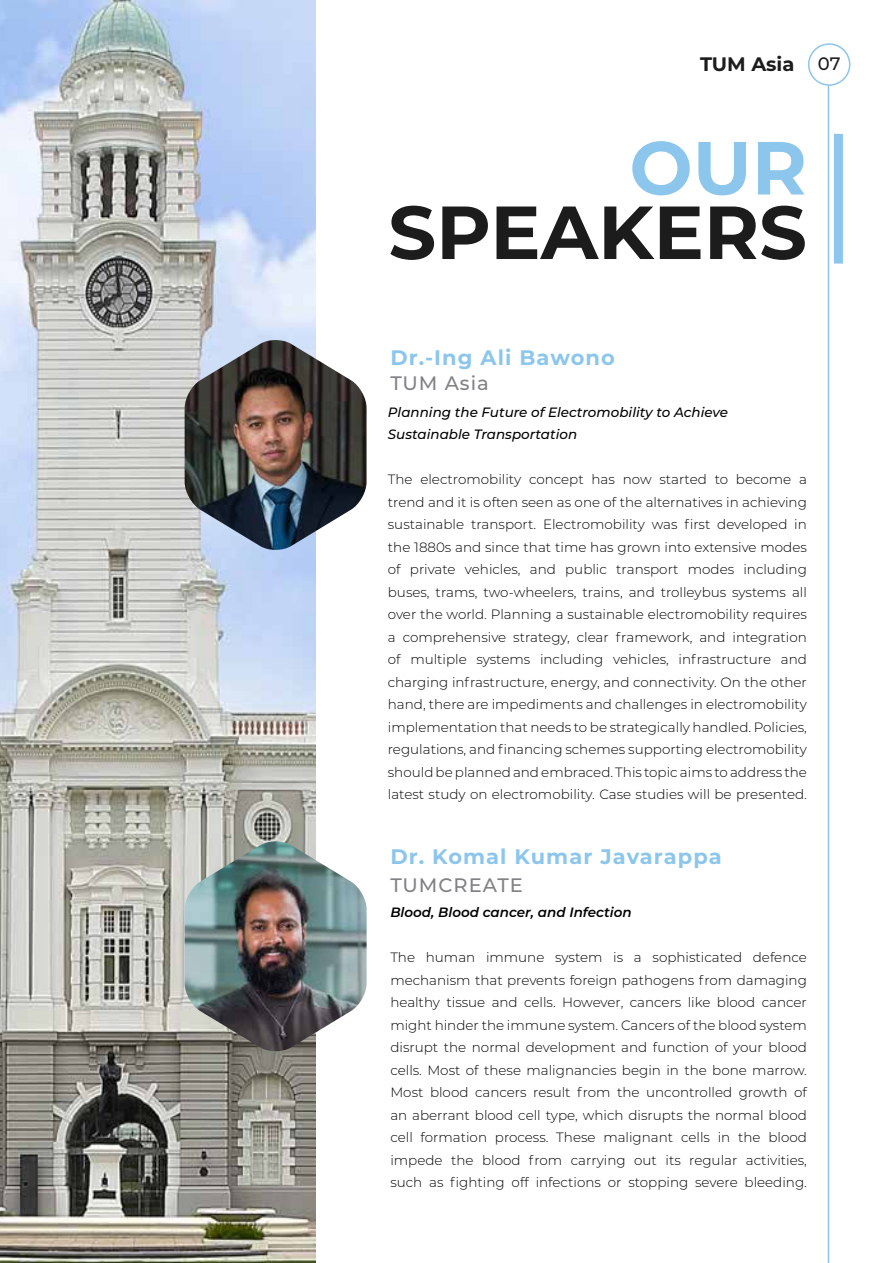
<style>
.page{position:relative;width:893px;height:1263px;background:#fff}
.page>*{position:absolute;margin:0;border:0;box-sizing:border-box;transform-origin:0 0}
.t1{font:700 75px "Montserrat";color:#1c1c1c}
.t2{font:700 75px "Montserrat";color:#8cc6ec}
.t3{font:700 21px "Montserrat";letter-spacing:.05em;color:#8cc6ec}
.t4{font:500 19.5px "Montserrat";letter-spacing:.05em;color:#808285}
.t5{font:700 19.5px "Montserrat";color:#1c1c1c}
.t6{font:300 13.5px/22.5px "Montserrat";color:#000;text-align:justify}
.t7{font:italic 500 13.5px/22.5px "Montserrat";color:#000}
.t8{font:italic 600 13.5px "Montserrat";color:#000}
.s1{font-weight:500;font-size:18px}
</style>
<div class="page">
<img style="left:0;top:0;width:316px;height:1263px">
<div style="left:834px;top:134px;width:9px;height:130px;background:#8cc6ec"></div>
<img style="left:185px;top:340px;width:182px;height:211px">
<img style="left:185px;top:841px;width:182px;height:211px">
<div style="left:808px;top:43px;width:42px;height:43px;border:2px solid #8cc6ec;border-radius:50%"></div>
<hr style="left:828px;top:85px;width:1px;height:1178px;background:#8cc6ec">
<h3 class="t5" style="left:700px;top:50px;width:142px">TUM Asia <span class="s1">07</span></h3>
<h1 class="t2" style="left:629px;top:114px;width:179px">OUR</h1>
<h1 class="t1" style="left:388px;top:178px;width:420px">SPEAKERS</h1>
<h2 class="t3" style="left:390px;top:343px;width:226px">Dr.-Ing Ali Bawono</h2>
<h3 class="t4" style="left:390px;top:370px;width:100px">TUM Asia</h3>
<p class="t7" style="left:388px;top:400px;width:342px">Planning the Future of Electromobility to Achieve<br>Sustainable Transportation</p>
<p class="t6" style="left:388px;top:468px;width:421px">The electromobility concept has now started to become a trend and it is often seen as one of the alternatives in achieving sustainable transport. Electromobility was first developed in the 1880s and since that time has grown into extensive modes of private vehicles, and public transport modes including buses, trams, two-wheelers, trains, and trolleybus systems all over the world. Planning a sustainable electromobility requires a comprehensive strategy, clear framework, and integration of multiple systems including vehicles, infrastructure and charging infrastructure, energy, and connectivity. On the other hand, there are impediments and challenges in electromobility implementation that needs to be strategically handled. Policies, regulations, and financing schemes supporting electromobility should be planned and embraced. This topic aims to address the latest study on electromobility. Case studies will be presented.</p>
<h2 class="t3" style="left:390px;top:842px;width:333px">Dr. Komal Kumar Javarappa</h2>
<h3 class="t4" style="left:390px;top:871px;width:134px">TUMCREATE</h3>
<p class="t8" style="left:390px;top:903px;width:243px">Blood, Blood cancer, and Infection</p>
<p class="t6" style="left:390px;top:946px;width:418px">The human immune system is a sophisticated defence mechanism that prevents foreign pathogens from damaging healthy tissue and cells. However, cancers like blood cancer might hinder the immune system. Cancers of the blood system disrupt the normal development and function of your blood cells. Most of these malignancies begin in the bone marrow.<br>Most blood cancers result from the uncontrolled growth of an aberrant blood cell type, which disrupts the normal blood cell formation process. These malignant cells in the blood impede the blood from carrying out its regular activities, such as fighting off infections or stopping severe bleeding.</p>
</div>
